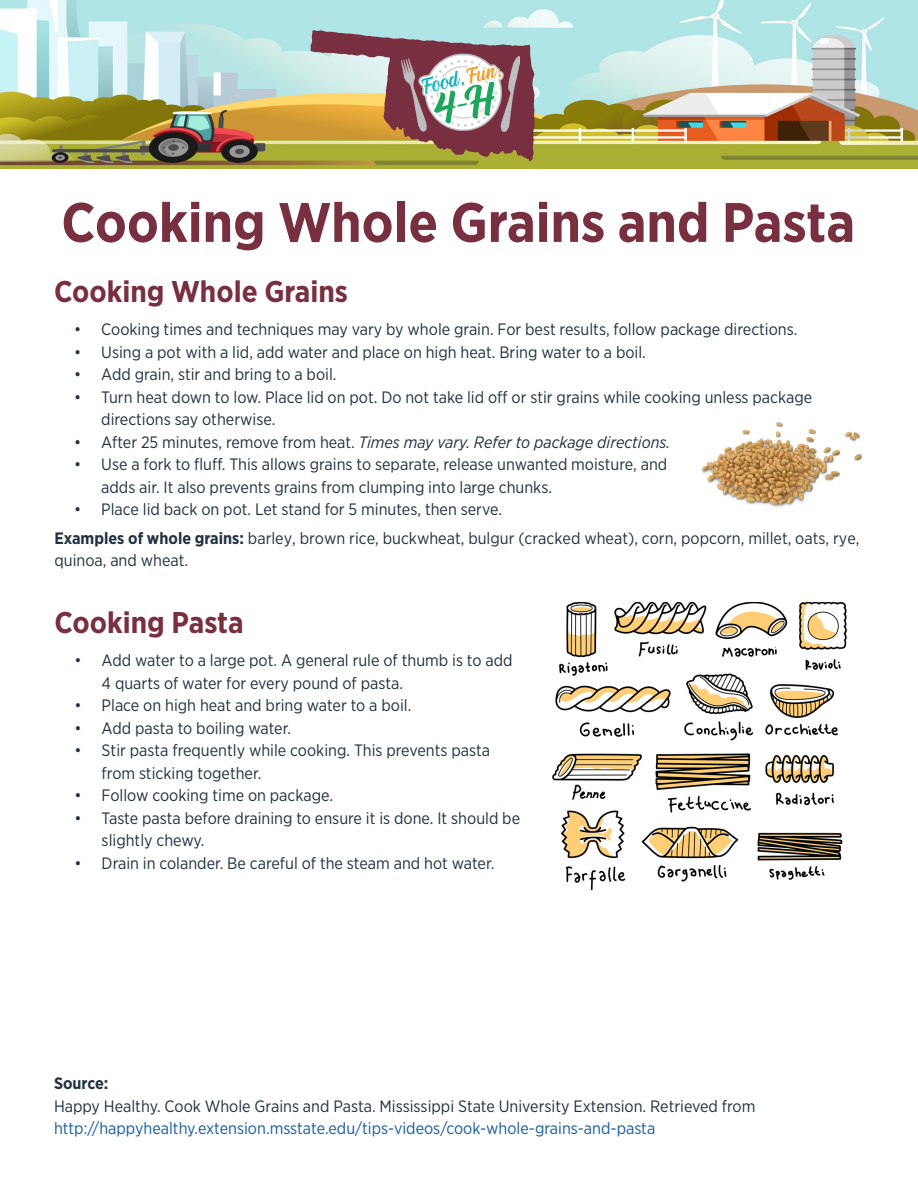
<style>
.page{position:relative;width:918px;height:1188px;background:#fff}
.page>*{position:absolute;margin:0;border:0;box-sizing:border-box;transform-origin:0 0}
.t1{font:700 55.5px "Gotham Narrow";color:#783041}
.t2{font:700 30px "Gotham Narrow";color:#783041}
.t3{font:16.5px/22.5px "Gotham Narrow";color:#213242}
.t4{font:16.5px "Gotham Narrow";color:#175d9e}
.t5{font:italic 16.5px "Gotham Narrow";color:#213242}
.t6{font:700 16.5px "Gotham Narrow";color:#213242}
.s1{font-style:normal}
.s2{font-weight:700}
</style>
<div class="page">
<img style="left:0;top:0;width:918px;height:168px">
<svg style="left:310px;top:30px;width:225px;height:131px;background:#ae9872"></svg>
<img style="left:401px;top:51px;width:118px;height:96px">
<img style="left:552px;top:602px;width:295px;height:288px">
<img style="left:701px;top:422px;width:161px;height:85px">
<p class="t1" style="left:61px;top:187px;width:795px">Cooking Whole Grains and Pasta</p>
<p class="t2" style="left:54px;top:272px;width:296px">Cooking Whole Grains</p>
<p class="t3" style="left:74px;top:318px;width:725px">• Cooking times and techniques may vary by whole grain. For best results, follow package directions.</p>
<p class="t3" style="left:74px;top:340px;width:573px">• Using a pot with a lid, add water and place on high heat. Bring water to a boil.</p>
<p class="t3" style="left:74px;top:363px;width:264px">• Add grain, stir and bring to a boil.</p>
<p class="t3" style="left:101px;top:385px;width:713px;text-indent:-27px">• Turn heat down to low. Place lid on pot. Do not take lid off or stir grains while cooking unless package directions say otherwise.</p>
<p class="t5" style="left:74px;top:432px;width:597px"><span class="s1">• After 25 minutes, remove from heat.</span> Times may vary. Refer to package directions.</p>
<p class="t3" style="left:101px;top:453px;width:568px;text-indent:-27px">• Use a fork to fluff. This allows grains to separate, release unwanted moisture, and adds air. It also prevents grains from clumping into large chunks.</p>
<p class="t3" style="left:74px;top:498px;width:429px">• Place lid back on pot. Let stand for 5 minutes, then serve.</p>
<p class="t3" style="left:54px;top:527px;width:807px"><span class="s2">Examples of whole grains:</span> barley, brown rice, buckwheat, bulgur (cracked wheat), corn, popcorn, millet, oats, rye, quinoa, and wheat.</p>
<p class="t2" style="left:54px;top:603px;width:191px">Cooking Pasta</p>
<p class="t3" style="left:102px;top:649px;width:412px;text-indent:-27px">• Add water to a large pot. A general rule of thumb is to add<br>4 quarts of water for every pound of pasta.</p>
<p class="t3" style="left:75px;top:694px;width:338px">• Place on high heat and bring water to a boil.</p>
<p class="t3" style="left:75px;top:716px;width:218px">• Add pasta to boiling water.</p>
<p class="t3" style="left:102px;top:739px;width:390px;text-indent:-27px">• Stir pasta frequently while cooking. This prevents pasta from sticking together.</p>
<p class="t3" style="left:75px;top:784px;width:260px">• Follow cooking time on package.</p>
<p class="t3" style="left:102px;top:806px;width:420px;text-indent:-27px">• Taste pasta before draining to ensure it is done. It should be slightly chewy.</p>
<p class="t3" style="left:75px;top:851px;width:421px">• Drain in colander. Be careful of the steam and hot water.</p>
<p class="t6" style="left:54px;top:1073px;width:56px">Source:</p>
<p class="t3" style="left:54px;top:1094px;width:703px">Happy Healthy. Cook Whole Grains and Pasta. Mississippi State University Extension. Retrieved from</p>
<p class="t4" style="left:54px;top:1118px;width:603px">http://happyhealthy.extension.msstate.edu/tips-videos/cook-whole-grains-and-pasta</p>
</div>
